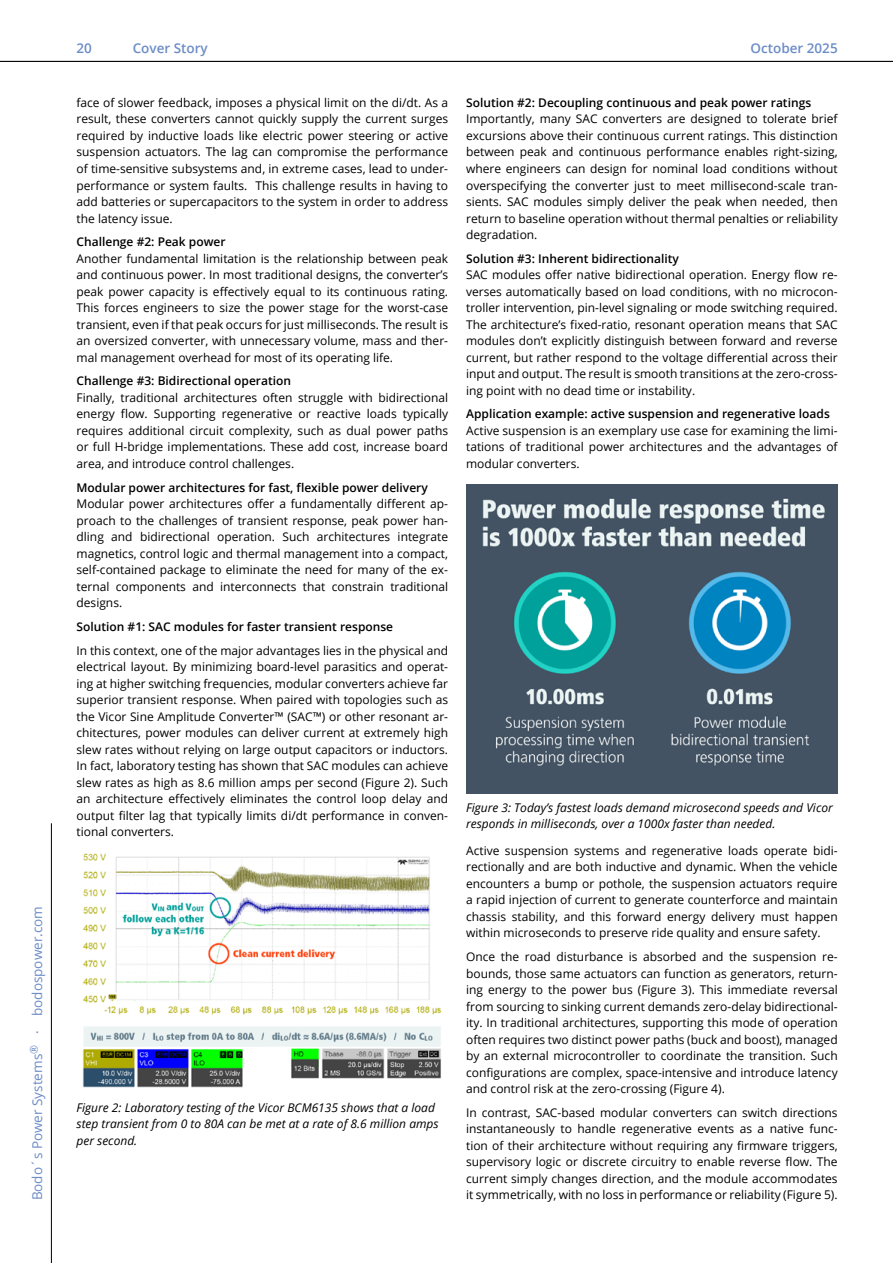
<style>
.page{position:relative;width:893px;height:1263px;background:#fff}
.page>*{position:absolute;margin:0;border:0;box-sizing:border-box;transform-origin:0 0}
.t1{font:13.5px "Open Sans";color:#6c8cc7}
.t2{font:600 13.5px "Open Sans";color:#6c8cc7}
.t3{font:12px/16.5px "Open Sans";color:#000;text-align:justify}
.t4{font:600 12px "Open Sans";color:#000}
.t5{font:italic 12px/16.5px "Open Sans";color:#000}
</style>
<div class="page">
<hr style="left:0;top:61px;width:893px;height:1px;background:#000">
<hr style="left:51px;top:823px;width:1px;height:440px;background:#000">
<img style="left:82px;top:853px;width:360px;height:235px">
<img style="left:466px;top:484px;width:372px;height:310px">
<p class="t1" style="left:28px;top:1200px;width:296px;rotate:-90deg">Bodo´s Power Systems<sup>®</sup> · bodospower.com</p>
<p class="t2" style="left:77px;top:39px;width:17px">20</p>
<p class="t2" style="left:750px;top:39px;width:89px">October 2025</p>
<p class="t2" style="left:133px;top:39px;width:77px">Cover Story</p>
<p class="t3" style="left:77px;top:94px;width:373px">face of slower feedback, imposes a physical limit on the di/dt. As a result, these converters cannot quickly supply the current surges required by inductive loads like electric power steering or active suspension actuators. The lag can compromise the performance of time-sensitive subsystems and, in extreme cases, lead to under&shy;performance or system faults. This challenge results in having to add batteries or supercapacitors to the system in order to address the latency issue.</p>
<p class="t4" style="left:77px;top:234px;width:151px">Challenge #2: Peak power</p>
<p class="t3" style="left:77px;top:250px;width:373px">Another fundamental limitation is the relationship between peak and continuous power. In most traditional designs, the converter’s peak power capacity is effectively equal to its continuous rating.<br>This forces engineers to size the power stage for the worst-case transient, even if that peak occurs for just milliseconds. The result is an oversized converter, with unnecessary volume, mass and ther&shy;mal management overhead for most of its operating life.</p>
<p class="t4" style="left:77px;top:373px;width:216px">Challenge #3: Bidirectional operation</p>
<p class="t3" style="left:77px;top:389px;width:373px">Finally, traditional architectures often struggle with bidirectional energy flow. Supporting regenerative or reactive loads typically requires additional circuit complexity, such as dual power paths or full H-bridge implementations. These add cost, increase board area, and introduce control challenges.</p>
<p class="t4" style="left:77px;top:479px;width:353px">Modular power architectures for fast, flexible power delivery</p>
<p class="t3" style="left:77px;top:495px;width:373px">Modular power architectures offer a fundamentally different ap&shy;proach to the challenges of transient response, peak power han&shy;dling and bidirectional operation. Such architectures integrate magnetics, control logic and thermal management into a compact, self-contained package to eliminate the need for many of the ex&shy;ternal components and interconnects that constrain traditional designs.</p>
<p class="t4" style="left:77px;top:618px;width:318px">Solution #1: SAC modules for faster transient response</p>
<p class="t3" style="left:77px;top:642px;width:373px">In this context, one of the major advantages lies in the physical and electrical layout. By minimizing board-level parasitics and operat&shy;ing at higher switching frequencies, modular converters achieve far superior transient response. When paired with topologies such as the Vicor Sine Amplitude Converter™ (SAC™) or other resonant ar&shy;chitectures, power modules can deliver current at extremely high slew rates without relying on large output capacitors or inductors.<br>In fact, laboratory testing has shown that SAC modules can achieve slew rates as high as 8.6 million amps per second (Figure 2). Such an architecture effectively eliminates the control loop delay and output filter lag that typically limits di/dt performance in conven&shy;tional converters.</p>
<p class="t5" style="left:77px;top:1098px;width:364px">Figure 2: Laboratory testing of the Vicor BCM6135 shows that a load step transient from 0 to 80A can be met at a rate of 8.6 million amps per second.</p>
<p class="t4" style="left:466px;top:94px;width:347px">Solution #2: Decoupling continuous and peak power ratings</p>
<p class="t3" style="left:466px;top:111px;width:373px">Importantly, many SAC converters are designed to tolerate brief excursions above their continuous current ratings. This distinction between peak and continuous performance enables right-sizing, where engineers can design for nominal load conditions without overspecifying the converter just to meet millisecond-scale tran&shy;sients. SAC modules simply deliver the peak when needed, then return to baseline operation without thermal penalties or reliability degradation.</p>
<p class="t4" style="left:466px;top:250px;width:214px">Solution #3: Inherent bidirectionality</p>
<p class="t3" style="left:466px;top:266px;width:373px">SAC modules offer native bidirectional operation. Energy flow re&shy;verses automatically based on load conditions, with no microcon&shy;troller intervention, pin-level signaling or mode switching required.<br>The architecture’s fixed-ratio, resonant operation means that SAC modules don’t explicitly distinguish between forward and reverse current, but rather respond to the voltage differential across their input and output. The result is smooth transitions at the zero-cross&shy;ing point with no dead time or instability.</p>
<p class="t4" style="left:466px;top:406px;width:365px">Application example: active suspension and regenerative loads</p>
<p class="t3" style="left:466px;top:422px;width:373px">Active suspension is an exemplary use case for examining the limi&shy;tations of traditional power architectures and the advantages of modular converters.</p>
<p class="t5" style="left:466px;top:799px;width:368px">Figure 3: Today’s fastest loads demand microsecond speeds and Vicor responds in milliseconds, over a 1000x faster than needed.</p>
<p class="t3" style="left:466px;top:842px;width:373px">Active suspension systems and regenerative loads operate bidi&shy;rectionally and are both inductive and dynamic. When the vehicle encounters a bump or pothole, the suspension actuators require a rapid injection of current to generate counterforce and maintain chassis stability, and this forward energy delivery must happen within microseconds to preserve ride quality and ensure safety.</p>
<p class="t3" style="left:466px;top:948px;width:373px">Once the road disturbance is absorbed and the suspension re&shy;bounds, those same actuators can function as generators, return&shy;ing energy to the power bus (Figure 3). This immediate reversal from sourcing to sinking current demands zero-delay bidirectional&shy;ity. In traditional architectures, supporting this mode of operation often requires two distinct power paths (buck and boost), managed by an external microcontroller to coordinate the transition. Such configurations are complex, space-intensive and introduce latency and control risk at the zero-crossing (Figure 4).</p>
<p class="t3" style="left:466px;top:1104px;width:373px">In contrast, SAC-based modular converters can switch directions instantaneously to handle regenerative events as a native func&shy;tion of their architecture without requiring any firmware triggers, supervisory logic or discrete circuitry to enable reverse flow. The current simply changes direction, and the module accommodates it symmetrically, with no loss in performance or reliability (Figure 5).</p>
</div>
